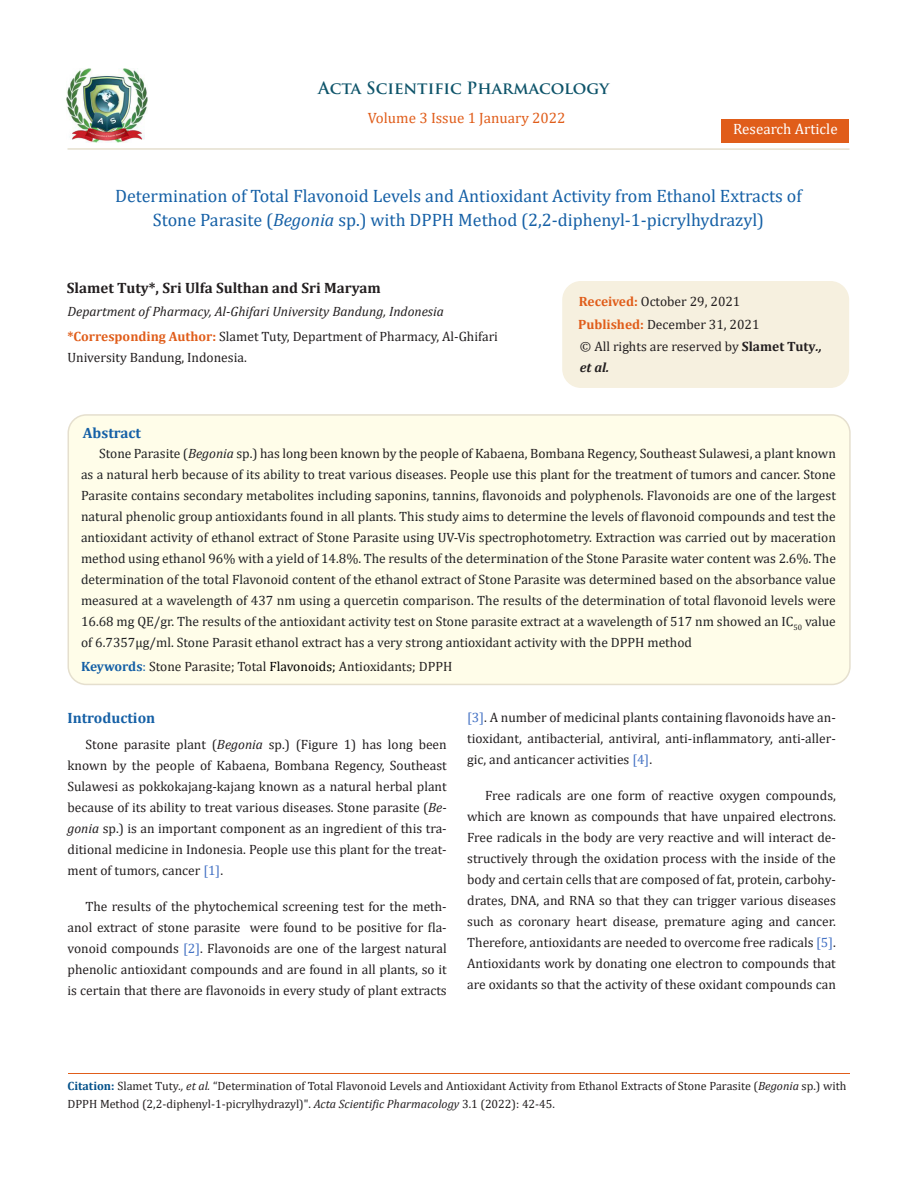
<style>
.page{position:relative;width:917px;height:1188px;background:#fff}
.page>*{position:absolute;margin:0;border:0;box-sizing:border-box;transform-origin:0 0}
.t1{font:18px/24px "Cambria";color:#1560a6;text-align:center}
.t2{font:700 16.5px "Trajan Pro";color:#0e546a}
.t3{font:700 15px "Cambria";color:#231f20}
.t4{font:15px "Cambria";color:#e05d1a}
.Paper_main{font:700 15px "Cambria";color:#1560a6}
.t5{font:15px "Cambria";color:#fff}
.t6{font:13.5px/21px "Cambria";color:#231f20;text-align:justify}
.HTML_Preformatted{font:13.5px/21px "Cambria";color:#202124;text-align:justify}
.t7{font:italic 13.5px "Cambria";color:#231f20}
.t8{font:12px/18px "Cambria";color:#231f20}
.s1{font-style:italic}
.s2{font-weight:700;color:#e05d1a}
.s3{font-weight:700}
.s4{font-weight:700;font-style:italic}
.s5{color:#231f20}
.s6{font-weight:700;color:#1560a6}
.s7{color:#1560a6}
.s8{color:#000}
.s9{color:#4472c4}
.s10{font-weight:700;color:#035089}
</style>
<div class="page">
<img style="left:67px;top:68px;width:80px;height:74px">
<div style="left:721px;top:119px;width:128px;height:23px;background:#e05d1a"></div>
<div style="left:563px;top:282px;width:285px;height:105px;background:#f6f0df;border-radius:18px"></div>
<div style="left:562px;top:281px;width:287px;height:107px;border:2px solid #f6f0df;border-radius:18px"></div>
<div style="left:68px;top:415px;width:781px;height:269px;background:#fffde9;border-radius:18px"></div>
<div style="left:67px;top:414px;width:783px;height:271px;border:2px solid #e5dfce;border-radius:18px"></div>
<hr style="left:68px;top:1073px;width:781px;height:1px;background:#e05d1a">
<hr style="left:67px;top:148px;width:782px;height:2px;background:#e5dfce">
<p class="t2" style="left:318px;top:77px;width:292px">Acta Scientific Pharmacology</p>
<p class="t4" style="left:368px;top:109px;width:199px">Volume 3 Issue 1 January 2022</p>
<p class="t5" style="left:733px;top:120px;width:106px">Research Article</p>
<p class="t1" style="left:115px;top:184px;width:688px">Determination of Total Flavonoid Levels and Antioxidant Activity from Ethanol Extracts of<br>Stone Parasite (<span class="s1">Begonia</span> sp.) with DPPH Method (2,2-diphenyl-1-picrylhydrazyl)</p>
<p class="t3" style="left:67px;top:278px;width:315px">Slamet Tuty*, Sri Ulfa Sulthan and Sri Maryam</p>
<p class="t7" style="left:67px;top:302px;width:378px">Department of Pharmacy, Al-Ghifari University Bandung, Indonesia</p>
<p class="t6" style="left:67px;top:325px;width:432px"><span class="s2">*Corresponding Author:</span> Slamet Tuty, Department of Pharmacy, Al-Ghifari<br>University Bandung, Indonesia.</p>
<p class="t6" style="left:579px;top:291px;width:163px"><span class="s2">Received:</span> October 29, 2021</p>
<p class="t6" style="left:578px;top:314px;width:183px"><span class="s2">Published:</span> December 31, 2021</p>
<p class="t6" style="left:580px;top:336px;width:243px">© All rights are reserved by <span class="s3">Slamet Tuty</span><span class="s4">., et al.</span></p>
<p class="Paper_main" style="left:83px;top:423px;width:60px">Abstract</p>
<p class="HTML_Preformatted" style="left:81px;top:442px;width:756px;text-indent:18px">Stone Parasite (<span class="s1">Begonia</span> sp.) <span class="s5">has long been known by the people of Kabaena, Bombana Regency, Southeast Sulawesi,</span> a plant known as a natural herb because of its ability to treat various diseases. <span class="s5">People use this plant for the treatment of tumors and cancer.</span> Stone Parasite contains secondary metabolites including saponins, tannins, flavonoids and polyphenols. Flavonoids are one of the largest natural phenolic group antioxidants found in all plants. This study aims to determine the levels of flavonoid compounds and test the antioxidant activity of ethanol extract of Stone Parasite using UV-Vis spectrophotometry. Extraction was carried out by maceration method using ethanol 96% with a yield of 14.8%. The results of the determination of the Stone Parasite water content was 2.6%. The determination of the total Flavonoid content of the ethanol extract of Stone Parasite was determined based on the absorbance value measured at a wavelength of 437 nm using a quercetin comparison. The results of the determination of total flavonoid levels were 16.68 mg QE/gr. The results of the antioxidant activity test on Stone parasite extract at a wavelength of 517 nm showed an IC<sub>50</sub> value of 6.7357µg/ml. Stone Parasit ethanol extract has a very strong antioxidant activity with the DPPH method</p>
<p class="t6" style="left:81px;top:655px;width:373px"><span class="s6">Keywords</span><span class="s7">:</span> Stone Parasite; Total <span class="s8">Flavonoids;</span> Antioxidants; DPPH</p>
<p class="Paper_main" style="left:67px;top:708px;width:89px">Introduction</p>
<p class="t6" style="left:67px;top:734px;width:381px;text-indent:18px">Stone parasite plant (<span class="s1">Begonia</span> sp.) (Figure 1) has long been known by the people of Kabaena, Bombana Regency, Southeast Sulawesi as pokkokajang-kajang known as a natural herbal plant because of its ability to treat various diseases. Stone parasite (<span class="s1">Be&shy;gonia</span> sp.) is an important component as an ingredient of this tra&shy;ditional medicine in Indonesia. People use this plant for the treat&shy;ment of tumors, cancer <span class="s9">[1]</span>.</p>
<p class="t6" style="left:67px;top:896px;width:381px;text-indent:18px">The results of the phytochemical screening test for the meth&shy;anol extract of stone parasite were found to be positive for fla&shy;vonoid compounds <span class="s9">[2]</span>. Flavonoids are one of the largest natural phenolic antioxidant compounds and are found in all plants, so it is certain that there are flavonoids in every study of plant extracts</p>
<p class="t6" style="left:467px;top:707px;width:370px"><span class="s9">[3]</span>. A number of medicinal plants containing flavonoids have an&shy;tioxidant, antibacterial, antiviral, anti-inflammatory, anti-aller&shy;gic, and anticancer activities <span class="s9">[4]</span>.</p>
<p class="t6" style="left:467px;top:785px;width:370px;text-indent:18px">Free radicals are one form of reactive oxygen compounds, which are known as compounds that have unpaired electrons.<br>Free radicals in the body are very reactive and will interact de&shy;structively through the oxidation process with the inside of the body and certain cells that are composed of fat, protein, carbohy&shy;drates, DNA, and RNA so that they can trigger various diseases such as coronary heart disease, premature aging and cancer.<br>Therefore, antioxidants are needed to overcome free radicals <span class="s9">[5]</span>.<br>Antioxidants work by donating one electron to compounds that are oxidants so that the activity of these oxidant compounds can</p>
<p class="t8" style="left:68px;top:1077px;width:780px"><span class="s10">Citation:</span> Slamet Tuty<span class="s1">., et al.</span> “Determination of Total Flavonoid Levels and Antioxidant Activity from Ethanol Extracts of Stone Parasite (<span class="s1">Begonia</span> sp.) with<br>DPPH Method (2,2-diphenyl-1-picrylhydrazyl)". <span class="s1">Acta Scientific Pharmacology</span> 3.1 (2022): 42-45.</p>
</div>
